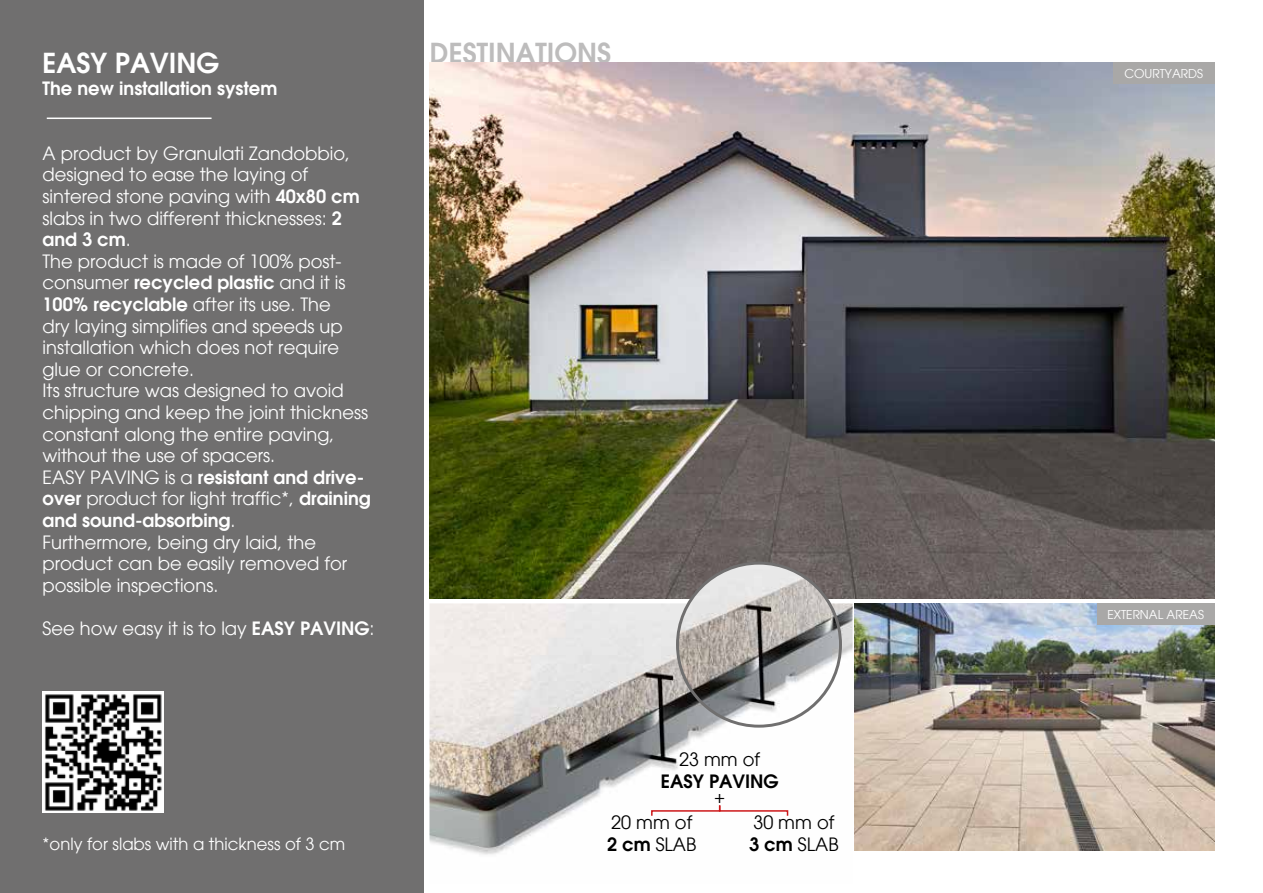
<style>
.page{position:relative;width:1263px;height:893px;background:#fff}
.page>*{position:absolute;margin:0;border:0;box-sizing:border-box;transform-origin:0 0}
.t1{font:600 27px "Avant Garde";color:#bdbcbc}
.t2{font:600 27px "Avant Garde";color:#fff}
.t3{font:18px/21.6px "Avant Garde";color:#fff}
.t4{font:18px/21.6px "Avant Garde";color:#000}
.t5{font:600 18px "Avant Garde";color:#fff}
.t6{font:600 18px "Avant Garde";color:#000}
.t7{font:16.5px "Avant Garde";color:#fff}
.t8{font:12px "Avant Garde";color:#fff}
.s1{font-weight:600}
</style>
<div class="page">
<div style="left:0;top:0;width:423px;height:893px;background:#706f6f"></div>
<hr style="left:47px;top:118px;width:165px;height:1px;background:#fff">
<img style="left:429px;top:63px;width:785px;height:536px">
<img style="left:854px;top:603px;width:360px;height:248px">
<div style="left:1113px;top:63px;width:101px;height:21px;background:#a9a8a7"></div>
<div style="left:1097px;top:603px;width:117px;height:22px;background:#a9a8a7"></div>
<img style="left:429px;top:603px;width:424px;height:252px">
<img style="left:677px;top:563px;width:163px;height:163px;border-radius:82px">
<div style="left:676px;top:562px;width:166px;height:166px;border:3px solid #706f6f;border-radius:50%"></div>
<svg style="left:650px;top:804px;width:139px;height:13px"></svg>
<img style="left:43px;top:691px;width:121px;height:121px">
<h1 class="t2" style="left:43px;top:46px;width:178px">EASY PAVING</h1>
<p class="t5" style="left:43px;top:77px;width:236px">The new installation system</p>
<p class="t3" style="left:43px;top:142px;width:330px">A product by Granulati Zandobbio, designed to ease the laying of sintered stone paving with <span class="s1">40x80 cm </span>slabs in two different thicknesses: <span class="s1">2 and 3 cm</span>.<br>The product is made of 100% post&shy;consumer <span class="s1">recycled plastic</span> and it is<br><span class="s1">100% recyclable</span> after its use. The<br>dry laying simplifies and speeds up installation which does not require glue or concrete.<br>Its structure was designed to avoid chipping and keep the joint thickness constant along the entire paving, without the use of spacers.<br>EASY PAVING is a <span class="s1">resistant and drive&shy;over</span> product for light traffic*, <span class="s1">draining and sound-absorbing</span>.<br>Furthermore, being dry laid, the product can be easily removed for possible inspections.</p>
<p class="t3" style="left:43px;top:618px;width:334px">See how easy it is to lay <span class="s1">EASY PAVING</span>:</p>
<h1 class="t1" style="left:430px;top:35px;width:183px">DESTINATIONS</h1>
<p class="t4" style="left:679px;top:749px;width:83px">23 mm of</p>
<p class="t6" style="left:661px;top:769px;width:119px">EASY PAVING</p>
<p class="t4" style="left:714px;top:785px;width:12px">+</p>
<p class="t4" style="left:607px;top:812px;width:91px">20 mm of<br><span class="s1">2 cm</span> SLAB</p>
<p class="t4" style="left:753px;top:812px;width:83px">30 mm of</p>
<p class="t7" style="left:43px;top:834px;width:304px">*only for slabs with a thickness of 3 cm</p>
<p class="t4" style="left:749px;top:833px;width:91px"><span class="s1">3 cm</span> SLAB</p>
<p class="t8" style="left:1124px;top:66px;width:80px">COURTYARDS</p>
<p class="t8" style="left:1107px;top:607px;width:98px">EXTERNAL AREAS</p>
</div>
